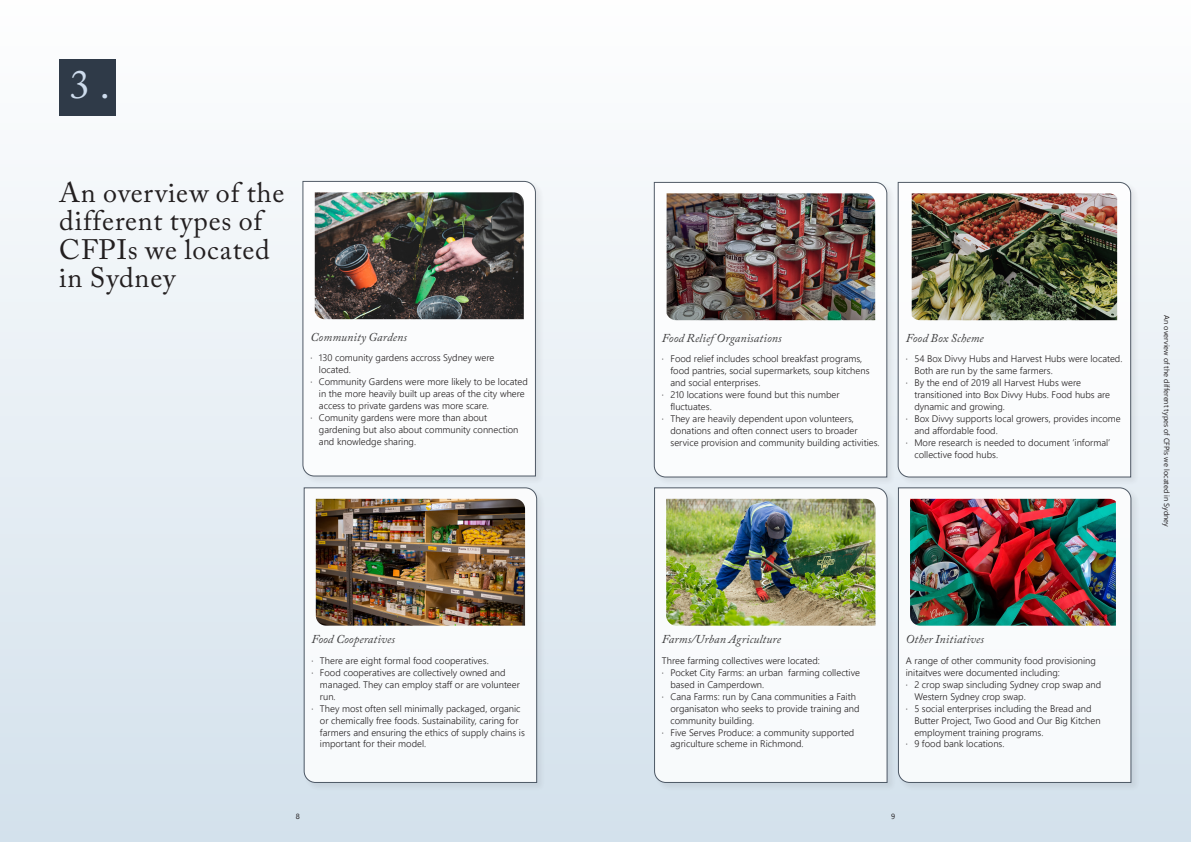
<style>
.page{position:relative;width:1191px;height:842px;background:#fff}
.page>*{position:absolute;margin:0;border:0;box-sizing:border-box;transform-origin:0 0}
.t1{font:40px "Adobe Caslon Pro";color:#cedced}
.Chapter_heading{font:28px/28px "Adobe Caslon Pro";letter-spacing:.03em;color:#231f20}
.Italics_Heading{font:italic 12px "Adobe Caslon Pro";letter-spacing:.01em;color:#3e3e3f}
.Body_text{font:300 9.5px/11.9px "Nirmala UI";color:#231f20}
.t2{font:7.5px "Nirmala UI";color:#231f20}
.s1{font-family:"Neue Haas Unica W1 G"}
</style>
<div class="page">
<div style="left:0;top:0;width:1191px;height:842px;background:linear-gradient(to bottom,#fefefe,#d3e1ec)"></div>
<div style="left:60px;top:60px;width:56px;height:56px;background:#2f3a48"></div>
<div style="left:653px;top:486px;width:243px;height:306px;background:#231f20;opacity:.1"></div>
<svg style="left:654px;top:487px;width:233px;height:296px"></svg>
<div style="left:896px;top:486px;width:244px;height:306px;background:#231f20;opacity:.1"></div>
<svg style="left:898px;top:487px;width:233px;height:296px"></svg>
<div style="left:652px;top:181px;width:244px;height:306px;background:#231f20;opacity:.1"></div>
<svg style="left:654px;top:182px;width:233px;height:295px"></svg>
<div style="left:896px;top:181px;width:244px;height:306px;background:#231f20;opacity:.1"></div>
<svg style="left:897px;top:182px;width:234px;height:295px"></svg>
<div style="left:302px;top:486px;width:244px;height:306px;background:#231f20;opacity:.1"></div>
<svg style="left:304px;top:487px;width:233px;height:296px"></svg>
<div style="left:301px;top:180px;width:244px;height:306px;background:#231f20;opacity:.1"></div>
<svg style="left:302px;top:181px;width:234px;height:295px"></svg>
<img style="left:666px;top:499px;width:209px;height:127px">
<img style="left:910px;top:499px;width:206px;height:127px">
<img style="left:666px;top:193px;width:209px;height:127px">
<img style="left:911px;top:193px;width:206px;height:127px">
<img style="left:316px;top:499px;width:209px;height:127px">
<img style="left:315px;top:192px;width:209px;height:127px">
<p class="t1" style="left:70px;top:61px;width:42px">3.</p>
<p class="Chapter_heading" style="left:59px;top:179px;width:227px">An overview of the different types of<br>CFPIs we located in Sydney</p>
<p class="Italics_Heading" style="left:310px;top:329px;width:98px">Community Gardens</p>
<p class="Body_text" style="left:319px;top:351px;width:177px;text-indent:-9px"><span class="s1">·</span> 130 comunity gardens accross Sydney were located.</p>
<p class="Body_text" style="left:319px;top:375px;width:210px;text-indent:-9px"><span class="s1">·</span> Community Gardens were more likely to be located in the more heavily built up areas of the city where access to private gardens was more scare.</p>
<p class="Body_text" style="left:319px;top:411px;width:201px;text-indent:-9px"><span class="s1">·</span> Comunity gardens were more than about gardening but also about community connection and knowledge sharing.</p>
<p class="Italics_Heading" style="left:662px;top:330px;width:121px">Food Relief Organisations</p>
<p class="Italics_Heading" style="left:906px;top:330px;width:79px">Food Box Scheme</p>
<p class="Body_text" style="left:670px;top:352px;width:200px;text-indent:-9px"><span class="s1">·</span> Food relief includes school breakfast programs, food pantries, social supermarkets, soup kitchens and social enterprises.</p>
<p class="Body_text" style="left:670px;top:388px;width:171px;text-indent:-9px"><span class="s1">·</span> 210 locations were found but this number fluctuates.</p>
<p class="Body_text" style="left:670px;top:412px;width:211px;text-indent:-9px"><span class="s1">·</span> They are heavily dependent upon volunteers, donations and often connect users to broader service provision and community building activities.</p>
<p class="Body_text" style="left:914px;top:352px;width:210px;text-indent:-9px"><span class="s1">·</span> 54 Box Divvy Hubs and Harvest Hubs were located.<br>Both are run by the same farmers.</p>
<p class="Body_text" style="left:914px;top:376px;width:197px;text-indent:-9px"><span class="s1">·</span> By the end of 2019 all Harvest Hubs were transitioned into Box Divvy Hubs. Food hubs are dynamic and growing.</p>
<p class="Body_text" style="left:914px;top:412px;width:208px;text-indent:-9px"><span class="s1">·</span> Box Divvy supports local growers, provides income and affordable food.</p>
<p class="Body_text" style="left:914px;top:436px;width:197px;text-indent:-9px"><span class="s1">·</span> More research is needed to document ‘informal’ collective food hubs.</p>
<p class="t2" style="left:1172px;top:315px;width:213px;rotate:90deg">An overview of the different types of CFPIs we located in Sydney</p>
<p class="Italics_Heading" style="left:311px;top:632px;width:85px">Food Cooperatives</p>
<p class="Body_text" style="left:311px;top:654px;width:179px"><span class="s1">·</span> There are eight formal food cooperatives.</p>
<p class="Body_text" style="left:320px;top:666px;width:201px;text-indent:-9px"><span class="s1">·</span> Food cooperatives are collectively owned and managed. They can employ staff or are volunteer run.</p>
<p class="Body_text" style="left:320px;top:702px;width:206px;text-indent:-9px"><span class="s1">·</span> They most often sell minimally packaged, organic or chemically free foods. Sustainability, caring for farmers and ensuring the ethics of supply chains is important for their model.</p>
<p class="Italics_Heading" style="left:662px;top:632px;width:121px">Farms/Urban Agriculture</p>
<p class="Italics_Heading" style="left:906px;top:632px;width:80px">Other Initiatives</p>
<p class="Body_text" style="left:662px;top:654px;width:159px">Three farming collectives were located:</p>
<p class="Body_text" style="left:670px;top:666px;width:191px;text-indent:-9px"><span class="s1">·</span> Pocket City Farms: an urban farming collective based in Camperdown.</p>
<p class="Body_text" style="left:670px;top:690px;width:191px;text-indent:-9px"><span class="s1">·</span> Cana Farms: run by Cana communities a Faith organisaton who seeks to provide training and community building.</p>
<p class="Body_text" style="left:670px;top:726px;width:185px;text-indent:-9px"><span class="s1">·</span> Five Serves Produce: a community supported agriculture scheme in Richmond.</p>
<p class="Body_text" style="left:906px;top:654px;width:191px">A range of other community food provisioning initaitves were documented including:</p>
<p class="Body_text" style="left:914px;top:678px;width:188px;text-indent:-9px"><span class="s1">·</span> 2 crop swap sincluding Sydney crop swap and<br>Western Sydney crop swap.</p>
<p class="Body_text" style="left:914px;top:702px;width:188px;text-indent:-9px"><span class="s1">·</span> 5 social enterprises including the Bread and<br>Butter Project, Two Good and Our Big Kitchen employment training programs.</p>
<p class="Body_text" style="left:906px;top:737px;width:100px"><span class="s1">·</span> 9 food bank locations.</p>
<p class="t2" style="left:296px;top:810px;width:6px">8</p>
<p class="t2" style="left:891px;top:810px;width:6px">9</p>
</div>
